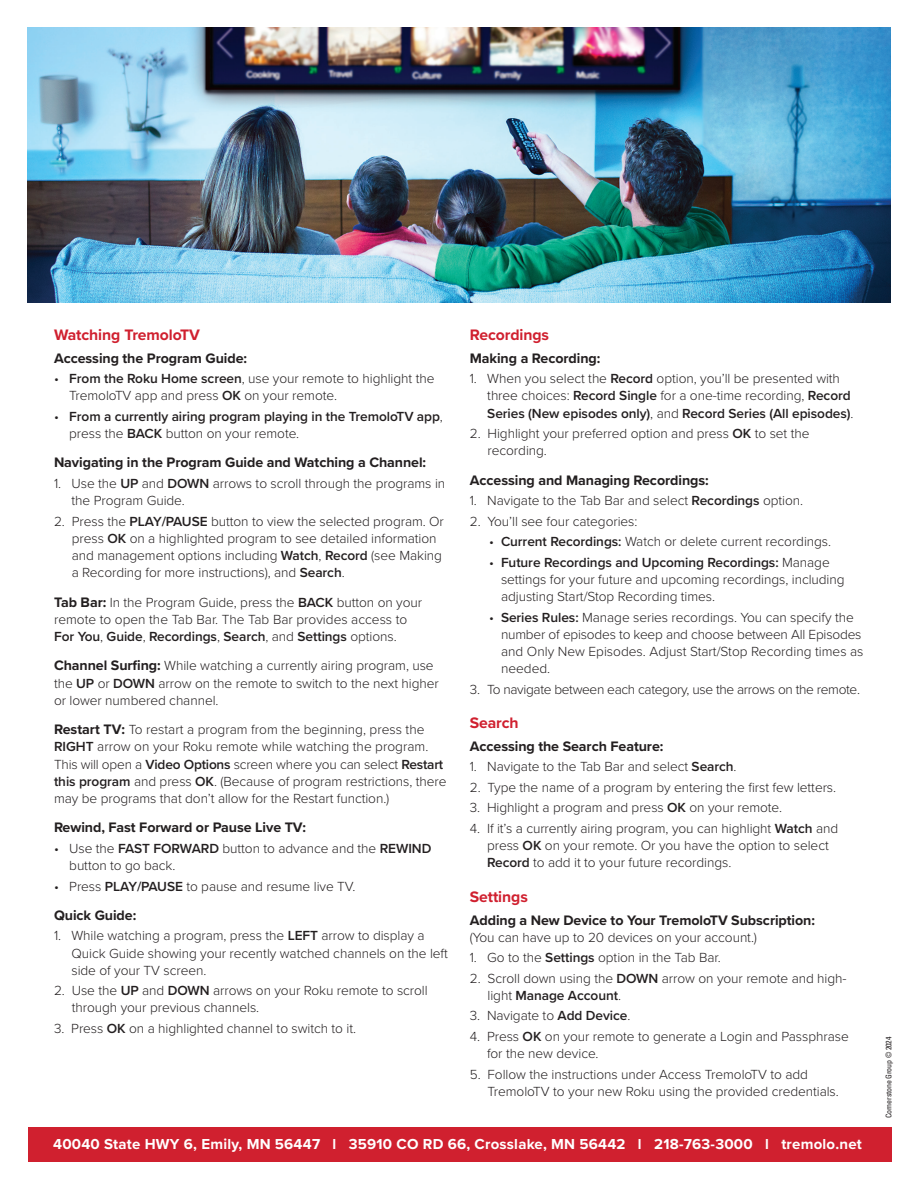
<style>
.page{position:relative;width:918px;height:1188px;background:#fff}
.page>*{position:absolute;margin:0;border:0;box-sizing:border-box;transform-origin:0 0}
.Second_Paragraph{font:700 15.75px "Proxima Nova";letter-spacing:-.005em;color:#d0202f}
.Second_Paragraph-2{font:700 15px "Proxima Nova";letter-spacing:.015em;color:#fff}
.Second_Paragraph-3{font:700 14.25px "Proxima Nova";letter-spacing:-.005em;color:#231f20}
.Second_Paragraph-4{font:300 13.65px/17.2px "Proxima Nova";letter-spacing:-.005em;color:#231f20}
.Second_Paragraph-5{font:600 13.65px/17.2px "Proxima Nova";letter-spacing:-.005em;color:#231f20}
.Second_Paragraph-6{font:300 13.65px "Proxima Nova";letter-spacing:-.025em;color:#231f20}
.brochure_copyright{font:condensed 7.8px "Univers LT Pro";letter-spacing:-.015em;color:#231f20}
.s1{font-weight:600}
.s2{font-weight:300}
.s3{font-weight:700;font-size:14.25px}
</style>
<div class="page">
<div style="left:28px;top:1127px;width:864px;height:35px;background:#d0202f"></div>
<img style="left:27px;top:27px;width:864px;height:276px">
<p class="Second_Paragraph" style="left:54px;top:323px;width:148px">Watching TremoloTV</p>
<p class="Second_Paragraph-3" style="left:54px;top:347px;width:195px">Accessing the Program Guide:</p>
<p class="Second_Paragraph-4" style="left:69px;top:369px;width:367px;text-indent:-15px">• <span class="s1">From the Roku Home screen</span>, use your remote to highlight the<br>TremoloTV app and press <span class="s1">OK</span> on your remote.</p>
<p class="Second_Paragraph-5" style="left:69px;top:407px;width:375px;text-indent:-15px"><span class="s2">•</span> From a currently airing program playing in the TremoloTV app<span class="s2">, press the</span> BACK <span class="s2">button on your remote.</span></p>
<p class="Second_Paragraph-3" style="left:54px;top:452px;width:374px">Navigating in the Program Guide and Watching a Channel:</p>
<p class="Second_Paragraph-4" style="left:72px;top:474px;width:375px;text-indent:-18px">1. Use the <span class="s1">UP</span> and <span class="s1">DOWN</span> arrows to scroll through the programs in the Program Guide.</p>
<p class="Second_Paragraph-4" style="left:72px;top:512px;width:374px;text-indent:-18px">2. Press the <span class="s1">PLAY/PAUSE</span> button to view the selected program. Or press <span class="s1">OK</span> on a highlighted program to see detailed information and management options including <span class="s1">Watch</span>, <span class="s1">Record</span> (see Making a Recording for more instructions), and <span class="s1">Search</span>.</p>
<p class="Second_Paragraph-4" style="left:54px;top:593px;width:370px"><span class="s3">Tab Bar:</span> In the Program Guide, press the <span class="s1">BACK</span> button on your remote to open the Tab Bar. The Tab Bar provides access to<br><span class="s1">For You</span>, <span class="s1">Guide</span>, <span class="s1">Recordings</span>, <span class="s1">Search</span>, and <span class="s1">Settings</span> options.</p>
<p class="Second_Paragraph-4" style="left:54px;top:656px;width:386px"><span class="s3">Channel Surfing:</span> While watching a currently airing program, use the <span class="s1">UP</span> or <span class="s1">DOWN</span> arrow on the remote to switch to the next higher or lower numbered channel.</p>
<p class="Second_Paragraph-4" style="left:54px;top:720px;width:394px"><span class="s3">Restart TV:</span> To restart a program from the beginning, press the <span class="s1">RIGHT</span> arrow on your Roku remote while watching the program.<br>This will open a <span class="s1">Video Options</span> screen where you can select <span class="s1">Restart this program</span> and press <span class="s1">OK</span>. (Because of program restrictions, there may be programs that don’t allow for the Restart function.)</p>
<p class="Second_Paragraph-3" style="left:54px;top:817px;width:254px">Rewind, Fast Forward or Pause Live TV:</p>
<p class="Second_Paragraph-4" style="left:69px;top:839px;width:364px;text-indent:-15px">• Use the <span class="s1">FAST FORWARD</span> button to advance and the <span class="s1">REWIND </span>button to go back.</p>
<p class="Second_Paragraph-4" style="left:54px;top:877px;width:303px">• Press <span class="s1">PLAY/PAUSE</span> to pause and resume live TV.</p>
<p class="Second_Paragraph-3" style="left:54px;top:904px;width:84px">Quick Guide:</p>
<p class="Second_Paragraph-4" style="left:72px;top:926px;width:378px;text-indent:-18px">1. While watching a program, press the <span class="s1">LEFT</span> arrow to display a<br>Quick Guide showing your recently watched channels on the left side of your TV screen.</p>
<p class="Second_Paragraph-4" style="left:72px;top:981px;width:358px;text-indent:-18px">2. Use the <span class="s1">UP</span> and <span class="s1">DOWN</span> arrows on your Roku remote to scroll through your previous channels.</p>
<p class="Second_Paragraph-4" style="left:54px;top:1019px;width:304px">3. Press <span class="s1">OK</span> on a highlighted channel to switch to it.</p>
<p class="Second_Paragraph" style="left:470px;top:323px;width:81px">Recordings</p>
<p class="Second_Paragraph-3" style="left:470px;top:347px;width:132px">Making a Recording:</p>
<p class="Second_Paragraph-4" style="left:487px;top:369px;width:368px;text-indent:-18px">1. When you select the <span class="s1">Record</span> option, you’ll be presented with three choices: <span class="s1">Record Single</span> for a one-time recording, <span class="s1">Record<br>Series (New episodes only)</span>, and <span class="s1">Record Series (All episodes)</span>.</p>
<p class="Second_Paragraph-4" style="left:488px;top:424px;width:324px;text-indent:-18px">2. Highlight your preferred option and press <span class="s1">OK</span> to set the recording.</p>
<p class="Second_Paragraph-3" style="left:470px;top:469px;width:240px">Accessing and Managing Recordings:</p>
<p class="Second_Paragraph-4" style="left:470px;top:491px;width:335px">1. Navigate to the Tab Bar and select <span class="s1">Recordings</span> option.</p>
<p class="Second_Paragraph-4" style="left:470px;top:512px;width:169px">2. You’ll see four categories:</p>
<p class="Second_Paragraph-4" style="left:489px;top:532px;width:343px">• <span class="s1">Current Recordings:</span> Watch or delete current recordings.</p>
<p class="Second_Paragraph-4" style="left:501px;top:553px;width:345px;text-indent:-12px">• <span class="s1">Future Recordings and Upcoming Recordings:</span> Manage settings for your future and upcoming recordings, including adjusting Start/Stop Recording times.</p>
<p class="Second_Paragraph-4" style="left:501px;top:608px;width:364px;text-indent:-12px">• <span class="s1">Series Rules:</span> Manage series recordings. You can specify the number of episodes to keep and choose between All Episodes and Only New Episodes. Adjust Start/Stop Recording times as needed.</p>
<p class="Second_Paragraph-6" style="left:470px;top:679px;width:392px">3. To navigate between each category, use the arrows on the remote.</p>
<p class="Second_Paragraph" style="left:470px;top:711px;width:50px">Search</p>
<p class="Second_Paragraph-3" style="left:470px;top:736px;width:195px">Accessing the Search Feature:</p>
<p class="Second_Paragraph-4" style="left:470px;top:757px;width:268px">1. Navigate to the Tab Bar and select <span class="s1">Search</span>.</p>
<p class="Second_Paragraph-4" style="left:470px;top:778px;width:368px">2. Type the name of a program by entering the first few letters.</p>
<p class="Second_Paragraph-4" style="left:470px;top:798px;width:314px">3. Highlight a program and press <span class="s1">OK</span> on your remote.</p>
<p class="Second_Paragraph-4" style="left:487px;top:819px;width:353px;text-indent:-17px">4. If it’s a currently airing program, you can highlight <span class="s1">Watch</span> and press <span class="s1">OK</span> on your remote. Or you have the option to select<br><span class="s1">Record</span> to add it to your future recordings.</p>
<p class="Second_Paragraph" style="left:470px;top:885px;width:60px">Settings</p>
<p class="Second_Paragraph-3" style="left:470px;top:909px;width:347px">Adding a New Device to Your TremoloTV Subscription:</p>
<p class="Second_Paragraph-4" style="left:470px;top:928px;width:289px">(You can have up to 20 devices on your account.)</p>
<p class="Second_Paragraph-4" style="left:470px;top:948px;width:252px">1. Go to the <span class="s1">Settings</span> option in the Tab Bar.</p>
<p class="Second_Paragraph-4" style="left:488px;top:969px;width:361px;text-indent:-18px">2. Scroll down using the <span class="s1">DOWN</span> arrow on your remote and high&shy;light <span class="s1">Manage Account</span>.</p>
<p class="Second_Paragraph-4" style="left:470px;top:1007px;width:162px">3. Navigate to <span class="s1">Add Device</span>.</p>
<p class="Second_Paragraph-4" style="left:487px;top:1027px;width:363px;text-indent:-17px">4. Press <span class="s1">OK</span> on your remote to generate a Login and Passphrase for the new device.</p>
<p class="Second_Paragraph-4" style="left:488px;top:1065px;width:353px;text-indent:-18px">5. Follow the instructions under Access TremoloTV to add<br>TremoloTV to your new Roku using the provided credentials.</p>
<p class="Second_Paragraph-2" style="left:53px;top:1133px;width:810px">40040 State HWY 6, Emily, MN 56447 l 35910 CO RD 66, Crosslake, MN 56442 l 218-763-3000 l tremolo.net</p>
<p class="brochure_copyright" style="left:884px;top:1118px;width:83px;rotate:-90deg">Cornerstone Group © 2024</p>
</div>
